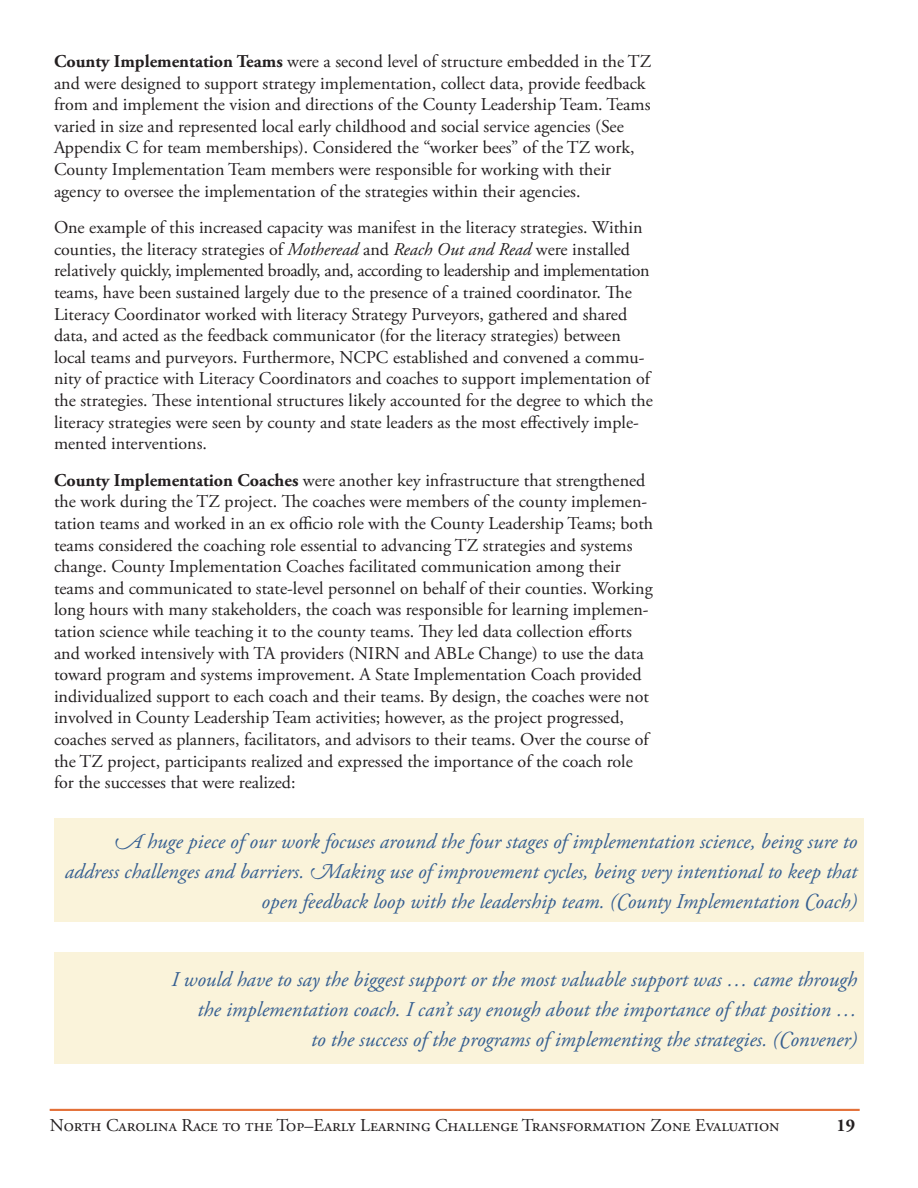
<style>
.page{position:relative;width:918px;height:1188px;background:#fff}
.page>*{position:absolute;margin:0;border:0;box-sizing:border-box;transform-origin:0 0}
.Quotes_Recto{font:italic 21px/30px "Adobe Garamond Pro";color:#365f91;text-align:right}
.Body_Text{font:18px/21.6px "Adobe Garamond Pro";color:#231f20}
.t1{font:700 18px "Adobe Garamond Pro";color:#231f20}
.s1{font-weight:700}
.s2{font-style:italic}
</style>
<div class="page">
<hr style="left:50px;top:1109px;width:810px;height:1px;background:#e05c1d">
<hr style="left:50px;top:1110px;width:810px;height:1px;background:#e05c1d">
<div style="left:54px;top:819px;width:810px;height:103px;background:#faf3da"></div>
<div style="left:54px;top:953px;width:810px;height:111px;background:#faf3da"></div>
<p class="Body_Text" style="left:54px;top:51px;width:599px"><span class="s1">County Implementation Teams</span> were a second level of structure embedded in the TZ and were designed to support strategy implementation, collect data, provide feedback from and implement the vision and directions of the County Leadership Team. Teams varied in size and represented local early childhood and social service agencies (See Appendix C for team memberships). Considered the “worker bees” of the TZ work, County Implementation Team members were responsible for working with their agency to oversee the implementation of the strategies within their agencies.</p>
<p class="Body_Text" style="left:54px;top:217px;width:600px">One example of this increased capacity was manifest in the literacy strategies. Within counties, the literacy strategies of <span class="s2">Motheread</span> and <span class="s2">Reach Out and Read</span> were installed relatively quickly, implemented broadly, and, according to leadership and implementation teams, have been sustained largely due to the presence of a trained coordinator. The Literacy Coordinator worked with literacy Strategy Purveyors, gathered and shared data, and acted as the feedback communicator (for the literacy strategies) between local teams and purveyors. Furthermore, NCPC established and convened a commu&shy;nity of practice with Literacy Coordinators and coaches to support implementation of the strategies. These intentional structures likely accounted for the degree to which the literacy strategies were seen by county and state leaders as the most effectively imple&shy;mented interventions.</p>
<p class="Body_Text" style="left:54px;top:470px;width:601px"><span class="s1">County Implementation Coaches</span> were another key infrastructure that strengthened the work during the TZ project. The coaches were members of the county implemen&shy;tation teams and worked in an ex officio role with the County Leadership Teams; both teams considered the coaching role essential to advancing TZ strategies and systems change. County Implementation Coaches facilitated communication among their teams and communicated to state-level personnel on behalf of their counties. Working long hours with many stakeholders, the coach was responsible for learning implemen&shy;tation science while teaching it to the county teams. They led data collection efforts and worked intensively with TA providers (NIRN and ABLe Change) to use the data toward program and systems improvement. A State Implementation Coach provided individualized support to each coach and their teams. By design, the coaches were not involved in County Leadership Team activities; however, as the project progressed, coaches served as planners, facilitators, and advisors to their teams. Over the course of the TZ project, participants realized and expressed the importance of the coach role for the successes that were realized:</p>
<p class="Quotes_Recto" style="left:65px;top:827px;width:794px">A huge piece of our work focuses around the four stages of implementation science, being sure to address challenges and barriers. Making use of improvement cycles, being very intentional to keep that open feedback loop with the leadership team. (County Implementation Coach)</p>
<p class="Quotes_Recto" style="left:172px;top:965px;width:687px">I would have to say the biggest support or the most valuable support was … came through the implementation coach. I can’t say enough about the importance of that position …<br>to the success of the programs of implementing the strategies. (Convener)</p>
<p class="Body_Text" style="left:50px;top:1115px;width:732px">North Carolina Race to the Top–Early Learning Challenge Transformation Zone Evaluation</p>
<p class="t1" style="left:836px;top:1115px;width:20px">19</p>
</div>
